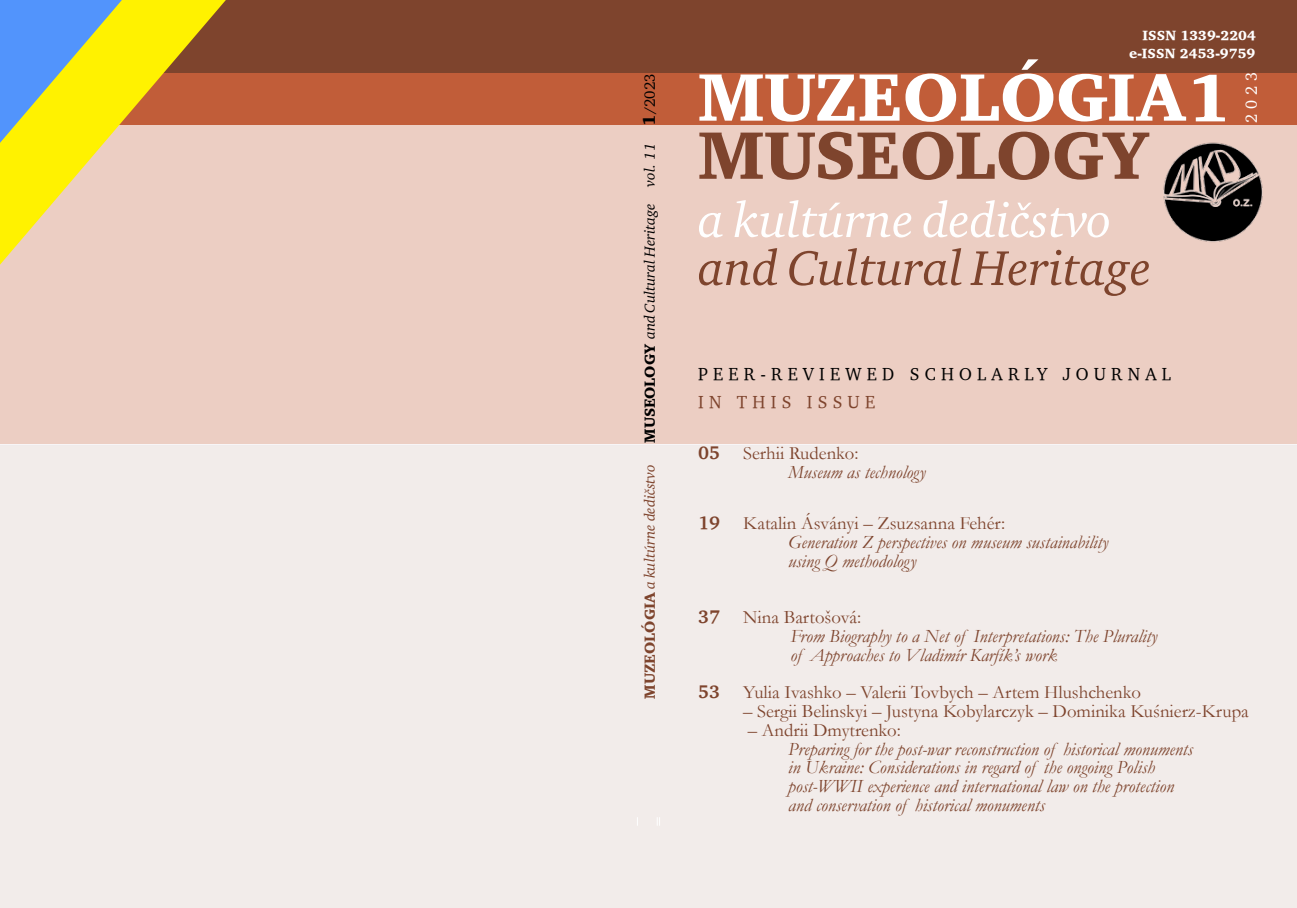
<style>
.page{position:relative;width:1297px;height:908px;background:#fff}
.page>*{position:absolute;margin:0;border:0;box-sizing:border-box;transform-origin:0 0}
.t1{font:68.75px "Bitstream Charter Blk AT Bold";color:#fff}
.t2{font:68.75px "Bitstream Charter Blk AT Bold";letter-spacing:-.01em;color:#7e442d}
.t3{font:50px "Bitstream Charter AT Italic";color:#7e442d}
.t4{font:50px "Bitstream Charter AT Italic";color:#fff}
.t5{font:italic 18.75px/18.8px "Garamond";color:#7e442d}
.t6{font:18.75px "Garamond";color:#7e442d}
.t7{font:17.5px "Bitstream Charter AT";letter-spacing:.3em;color:#000}
.t8{font:17.5px "Bitstream Charter AT";color:#7e442d}
.t9{font:16.25px "Bitstream Charter AT";color:#fff}
.t10{font:15px "Bitstream Charter AT Italic";color:#000}
.t11{font:15px "Bitstream Charter AT Italic";color:#7e442d}
.t12{font:13.75px/17.5px "Bitstream Charter Blk AT Bold";color:#fff;text-align:right}
.s1{font-family:"Bitstream Charter Blk AT Bold"}
.s2{font-family:"Bitstream Charter Blk AT Bold";font-size:17.5px}
.s3{font-family:"Bitstream Charter AT"}
.s4{font-family:"Bitstream Charter AT Bold";font-style:normal}
.s5{font-style:normal}
.s6{font-family:"Bitstream Charter AT Bold"}
</style>
<div class="page">
<div style="left:0;top:445px;width:1297px;height:462px;background:#f2ecea"></div>
<div style="left:0;top:76px;width:1297px;height:367px;background:#eccec3"></div>
<div style="left:0;top:62px;width:1297px;height:63px;background:#c15d39"></div>
<div style="left:0;top:0;width:1297px;height:73px;background:#7e442d"></div>
<svg style="left:657px;top:816px;width:3px;height:9px"></svg>
<img style="left:1163px;top:142px;width:100px;height:100px">
<svg style="left:0;top:0;width:226px;height:264px"></svg>
<p class="t10" style="left:641px;top:442px;width:370px;rotate:-90deg"><span class="s1">MUSEOLOGY</span> and Cultural Heritage vol. 11 <span class="s2">1</span><span class="s3">/2023</span></p>
<p class="t11" style="left:641px;top:698px;width:235px;rotate:-90deg"><span class="s1">MUZEOLÓGIA</span> a kultúrne dedičstvo</p>
<p class="t12" style="left:1129px;top:27px;width:128px">ISSN 1339-2204<br>E-ISSN 2453-9759</p>
<h1 class="t1" style="left:698px;top:57px;width:534px">MUZEOLÓGIA1</h1>
<p class="t9" style="left:1242px;top:122px;width:52px;rotate:-90deg">2023</p>
<h1 class="t2" style="left:698px;top:115px;width:453px">MUSEOLOGY</h1>
<h2 class="t4" style="left:698px;top:192px;width:415px">a kultúrne dedičstvo</h2>
<h2 class="t3" style="left:698px;top:240px;width:455px">and Cultural Heritage</h2>
<p class="t7" style="left:698px;top:364px;width:462px">PEER-REVIEWED SCHOLARLY JOURNAL</p>
<p class="t8" style="left:698px;top:392px;width:121px">IN THIS ISS</p>
<p class="t8" style="left:848px;top:392px;width:29px">U E</p>
<p class="t5" style="left:788px;top:443px;width:139px;text-indent:-90px"><span class="s4">05</span> <span class="s5">Serhii Rudenko:<br></span>Museum as technology</p>
<p class="t5" style="left:788px;top:513px;width:322px;text-indent:-90px"><span class="s4">19</span> <span class="s5">Katalin Ásványi – Zsuzsanna Fehér:<br></span>Generation Z perspectives on museum sustainability using Q methodology</p>
<p class="t5" style="left:790px;top:607px;width:368px;text-indent:-92px"><span class="s4">37</span> <span class="s5">Nina Bartošová:<br></span>From Biography to a Net of Interpretations: The Plurality of Approaches to Vladimír Karfík’s work</p>
<p class="t6" style="left:698px;top:679px;width:444px"><span class="s6">53</span> Yulia Ivashko – Valerii Tovbych – Artem Hlushchenko</p>
<p class="t6" style="left:743px;top:698px;width:507px">– Sergii Belinskyi – Justyna Kobylarczyk – Dominika Kuśnierz-Krupa</p>
<p class="t6" style="left:748px;top:717px;width:155px">– Andrii Dmytrenko:</p>
<p class="t5" style="left:788px;top:738px;width:406px">Preparing for the post-war reconstruction of historical monuments in Ukraine: Considerations in regard of the ongoing Polish post-WWII experience and international law on the protection and conservation of historical monuments</p>
</div>
